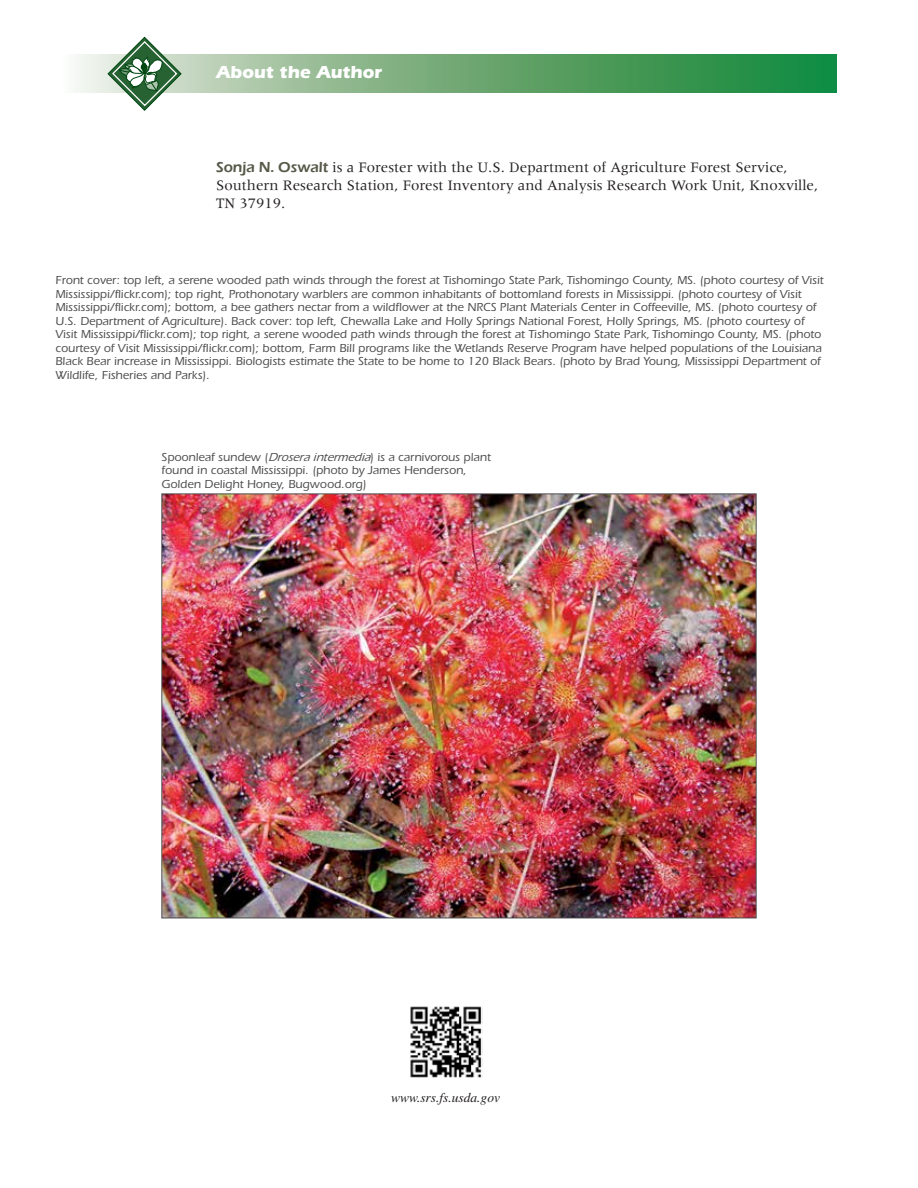
<style>
.page{position:relative;width:918px;height:1188px;background:#fff}
.page>*{position:absolute;margin:0;border:0;box-sizing:border-box;transform-origin:0 0}
.t1{font:700 18px "ITC Eras Std";color:#fff}
.t2{font:15px/18px "Meridien LT Std";color:#231f20}
.t3{font:italic 13.5px "Times";color:#231f20}
.t4{font:500 12px/13.5px "ITC Eras Std";color:#4d4d4f}
.s1{font-family:"Eras ITC";font-weight:600;color:#585949}
.s2{font-style:italic}
</style>
<div class="page">
<svg style="left:74px;top:54px;width:763px;height:39px;background:#6dab78"></svg>
<svg style="left:108px;top:37px;width:73px;height:74px"></svg>
<img style="left:410px;top:1006px;width:73px;height:72px">
<img style="left:161px;top:493px;width:596px;height:425px">
<h1 class="t1" style="left:216px;top:62px;width:168px">About the Author</h1>
<p class="t2" style="left:216px;top:159px;width:604px"><span class="s1">Sonja N. Oswalt</span> is a Forester with the U.S. Department of Agriculture Forest Service,<br>Southern Research Station, Forest Inventory and Analysis Research Work Unit, Knoxville,<br>TN 37919.</p>
<p class="t4" style="left:56px;top:274px;width:770px">Front cover: top left, a serene wooded path winds through the forest at Tishomingo State Park, Tishomingo County, MS. (photo courtesy of Visit Mississippi/flickr.com); top right, Prothonotary warblers are common inhabitants of bottomland forests in Mississippi. (photo courtesy of Visit Mississippi/flickr.com); bottom, a bee gathers nectar from a wildflower at the NRCS Plant Materials Center in Coffeeville, MS. (photo courtesy of U.S. Department of Agriculture). Back cover: top left, Chewalla Lake and Holly Springs National Forest, Holly Springs, MS. (photo courtesy of Visit Mississippi/flickr.com); top right, a serene wooded path winds through the forest at Tishomingo State Park, Tishomingo County, MS. (photo courtesy of Visit Mississippi/flickr.com); bottom, Farm Bill programs like the Wetlands Reserve Program have helped populations of the Louisiana Black Bear increase in Mississippi. Biologists estimate the State to be home to 120 Black Bears. (photo by Brad Young, Mississippi Department of Wildlife, Fisheries and Parks).</p>
<p class="t4" style="left:162px;top:450px;width:331px">Spoonleaf sundew (<span class="s2">Droseraintermedia</span>) is a carnivorous plant found in coastal Mississippi. (photo by James Henderson,<br>Golden Delight Honey, Bugwood.org)</p>
<p class="t3" style="left:391px;top:1090px;width:110px">www.srs.fs.usda.gov</p>
</div>
